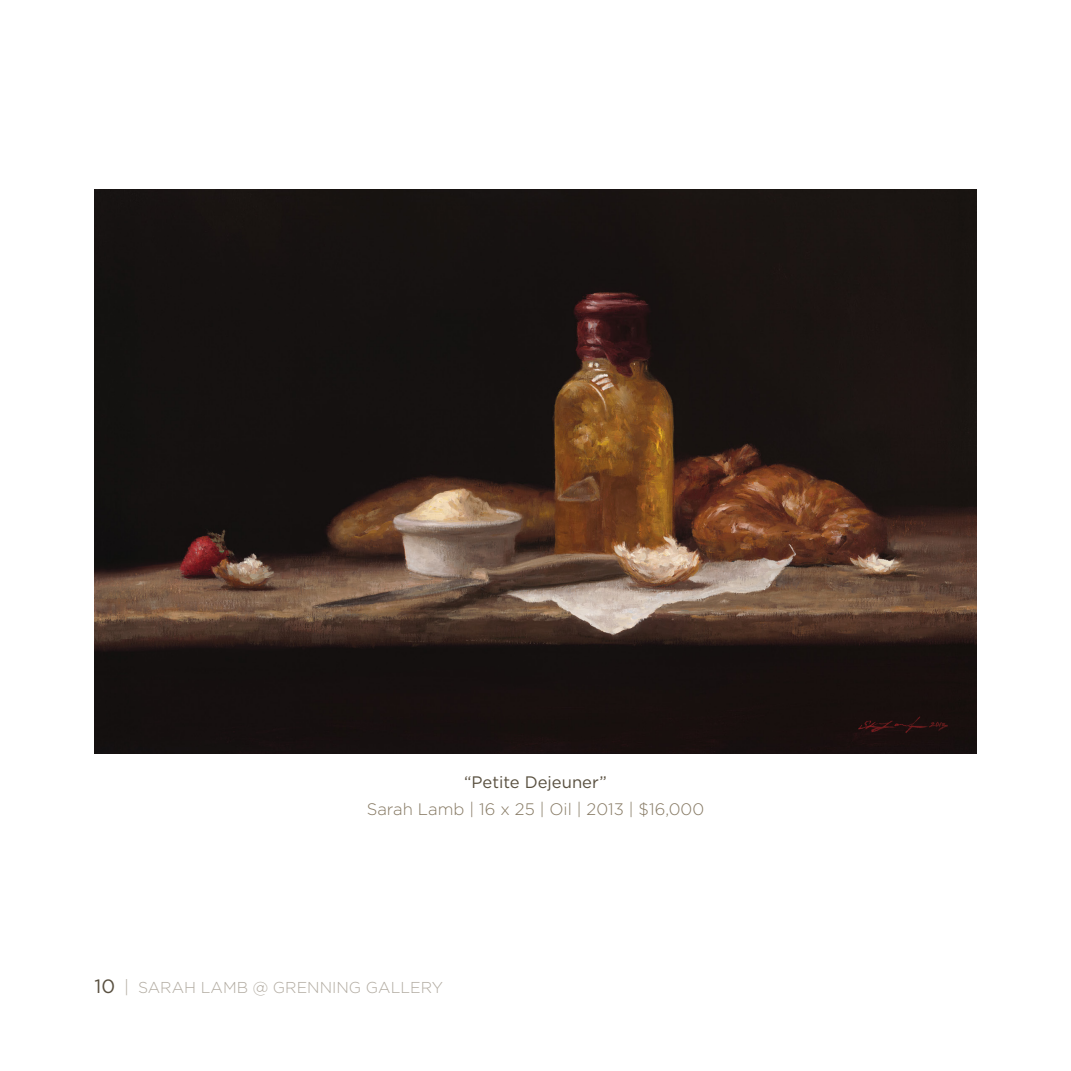
<style>
.page{position:relative;width:1071px;height:1071px;background:#fff}
.page>*{position:absolute;margin:0;border:0;box-sizing:border-box;transform-origin:0 0}
.t1{font:300 16.62px "Gotham";color:#867963}
.t2{font:16.62px "Gotham";color:#595040}
.t3{font:300 15.75px "Gotham";color:#b1aaa0}
.s1{font-weight:400;font-size:19.25px;color:#595040}
.s2{font-size:17.5px}
</style>
<div class="page">
<img style="left:94px;top:189px;width:882px;height:565px">
<p class="t2" style="left:464px;top:772px;width:144px">“Petite Dejeuner”</p>
<p class="t1" style="left:367px;top:798px;width:339px">Sarah Lamb | 16 x 25 | Oil | 2013 | $16,000</p>
<p class="t3" style="left:94px;top:978px;width:350px"><span class="s1">10</span> <span class="s2">|</span> SARAH LAMB @ GRENNING GALLERY</p>
</div>
